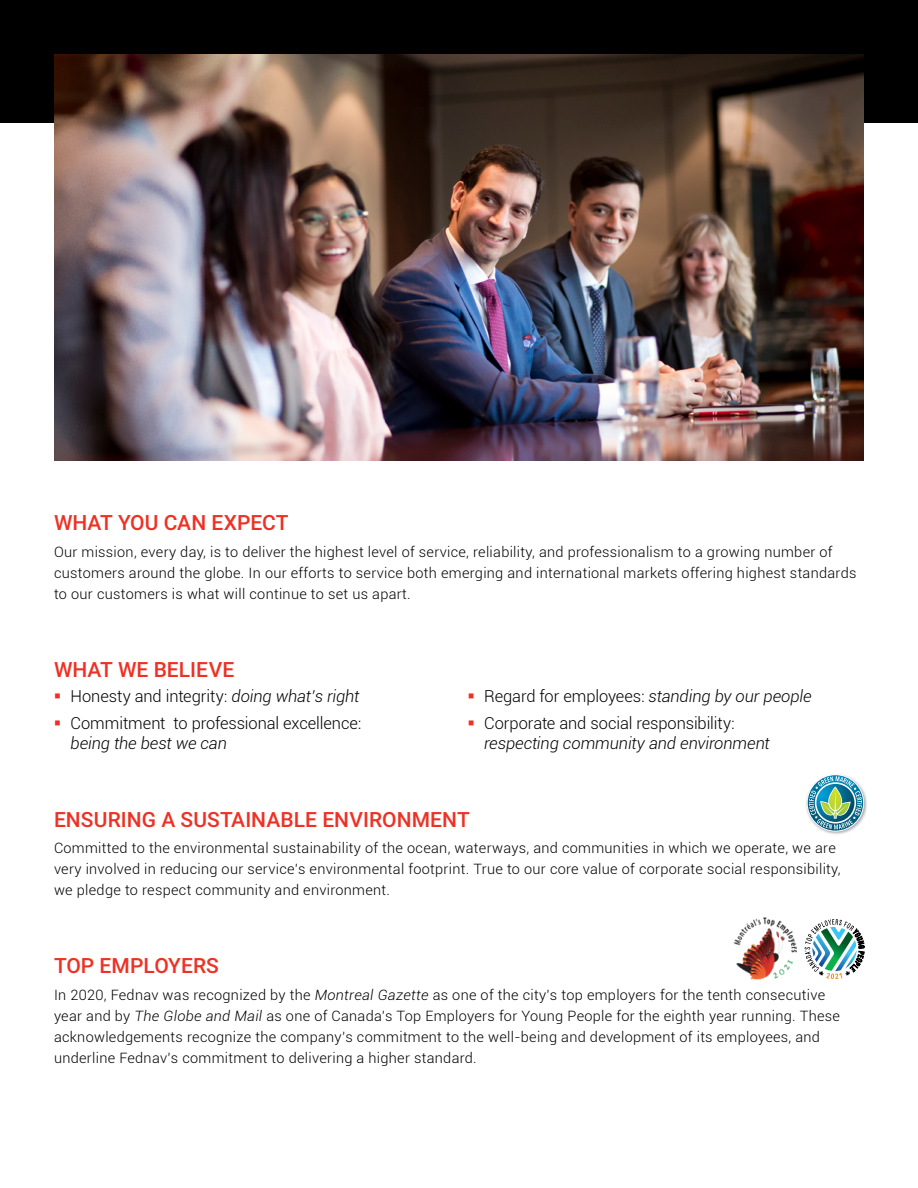
<style>
.page{position:relative;width:918px;height:1188px;background:#fff}
.page>*{position:absolute;margin:0;border:0;box-sizing:border-box;transform-origin:0 0}
.t1{font:500 21px "Roboto";letter-spacing:.005em;color:#ee3124}
.t2{font:300 16.5px/27.6px "Roboto";letter-spacing:-.005em;color:#000}
.t3{font:italic 300 16.5px "Roboto";letter-spacing:-.005em;color:#000}
.t4{font:300 14.25px/21px "Roboto";letter-spacing:.02em;color:#000}
.s1{font-style:italic}
</style>
<div class="page">
<img style="left:806px;top:774px;width:61px;height:60px">
<svg style="left:808px;top:775px;width:55px;height:56px"></svg>
<div style="left:0;top:0;width:918px;height:123px;background:#000"></div>
<img style="left:54px;top:54px;width:810px;height:407px">
<img style="left:733px;top:917px;width:64px;height:63px">
<svg style="left:804px;top:919px;width:61px;height:61px"></svg>
<h1 class="t1" style="left:54px;top:508px;width:236px">WHAT YOU CAN EXPECT</h1>
<p class="t4" style="left:54px;top:541px;width:804px">Our mission, every day, is to deliver the highest level of service, reliability, and professionalism to a growing number of customers around the globe. In our efforts to service both emerging and international markets offering highest standards to our customers is what will continue to set us apart.</p>
<h1 class="t1" style="left:54px;top:655px;width:182px">WHAT WE BELIEVE</h1>
<p class="t2" style="left:70px;top:682px;width:292px">Honesty and integrity: <span class="s1">doing what’s right<br></span>Commitment to professional excellence:</p>
<p class="t3" style="left:70px;top:732px;width:158px">being the best we can</p>
<p class="t2" style="left:484px;top:682px;width:329px">Regard for employees: <span class="s1">standing by our people<br></span>Corporate and social responsibility:</p>
<p class="t3" style="left:484px;top:732px;width:287px">respecting community and environment</p>
<h1 class="t1" style="left:54px;top:805px;width:417px">ENSURING A SUSTAINABLE ENVIRONMENT</h1>
<p class="t4" style="left:54px;top:837px;width:788px">Committed to the environmental sustainability of the ocean, waterways, and communities in which we operate, we are very involved in reducing our service’s environmental footprint. True to our core value of corporate social responsibility, we pledge to respect community and environment.</p>
<h1 class="t1" style="left:54px;top:951px;width:166px">TOP EMPLOYERS</h1>
<p class="t4" style="left:54px;top:984px;width:788px">In 2020, Fednav was recognized by the <span class="s1">Montreal Gazette</span> as one of the city’s top employers for the tenth consecutive year and by <span class="s1">The Globe and Mail</span> as one of Canada’s Top Employers for Young People for the eighth year running. These acknowledgements recognize the company’s commitment to the well-being and development of its employees, and underline Fednav’s commitment to delivering a higher standard.</p>
</div>
